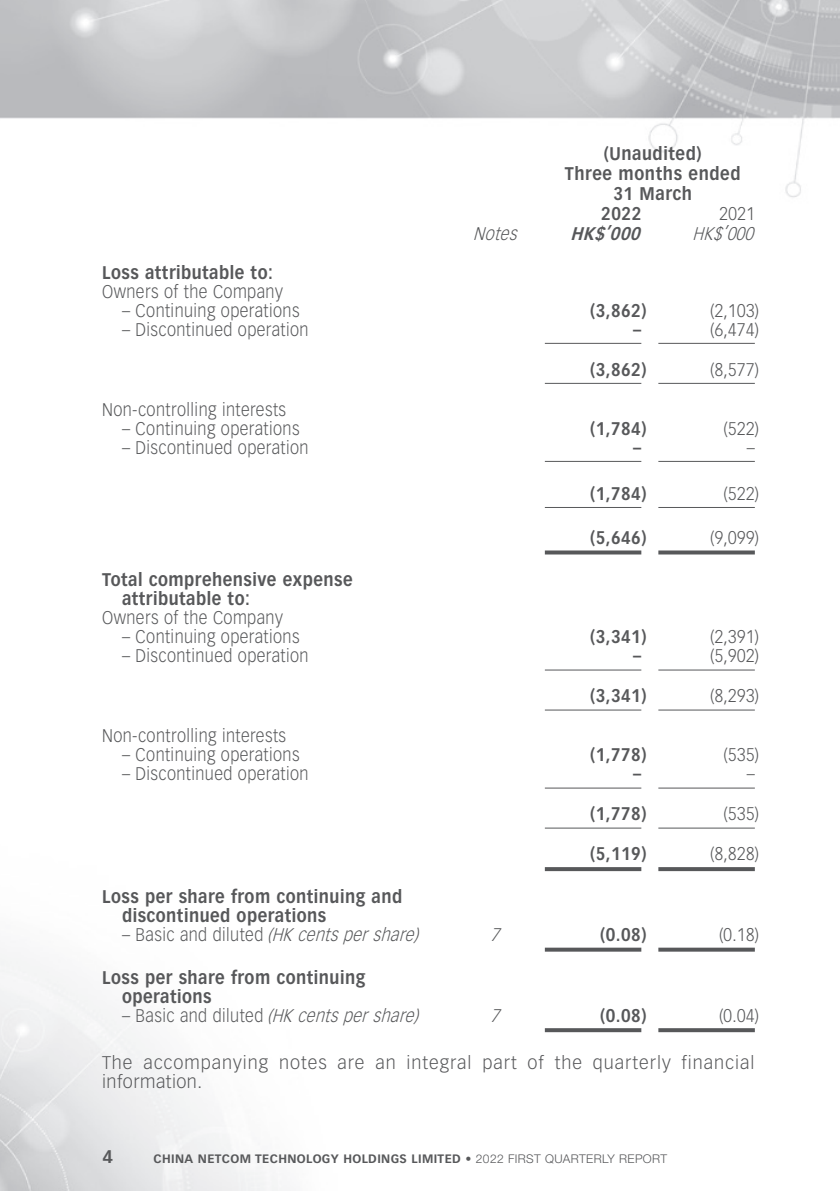
<style>
.page{position:relative;width:840px;height:1191px;background:#fff}
.page>*{position:absolute;margin:0;border:0;box-sizing:border-box;transform-origin:0 0}
.Notes{font:300 18px "Vectora LT Std";letter-spacing:.025em;color:#57585a;scale:.9 1}
.Notes-2{font:700 18px/19px "Vectora LT Std";letter-spacing:.03em;color:#57585a;scale:.9 1}
.Notes-3{font:italic 300 18px "Vectora LT Std";color:#57585a;scale:.9 1}
.Body_Text{font:300 18px/19px "Vectora LT Std";letter-spacing:.055em;color:#57585a}
.Notes-4{font:italic 700 18px "Vectora LT Std";color:#57585a;scale:.9 1}
.Notes-5{font:700 18px "Vectora LT Std";letter-spacing:.03em;color:#57585a}
.t1{font:700 12px "Vectora LT Std";letter-spacing:.03em;color:#57585a}
.s1{font-style:normal}
.s2{font-family:"Helvetica Neue LT Std";font-weight:300}
</style>
<div class="page">
<img style="left:0;top:0;width:839px;height:1191px">
<hr style="left:544px;top:343px;width:97px;height:1px;background:#57585a">
<hr style="left:658px;top:343px;width:96px;height:1px;background:#57585a">
<hr style="left:544px;top:383px;width:97px;height:1px;background:#57585a">
<hr style="left:658px;top:383px;width:96px;height:1px;background:#57585a">
<hr style="left:544px;top:461px;width:97px;height:1px;background:#57585a">
<hr style="left:658px;top:461px;width:96px;height:1px;background:#57585a">
<hr style="left:544px;top:507px;width:97px;height:1px;background:#57585a">
<hr style="left:658px;top:507px;width:96px;height:1px;background:#57585a">
<svg style="left:544px;top:550px;width:97px;height:4px"></svg>
<svg style="left:658px;top:550px;width:96px;height:4px"></svg>
<hr style="left:544px;top:669px;width:97px;height:1px;background:#57585a">
<hr style="left:658px;top:669px;width:96px;height:1px;background:#57585a">
<hr style="left:544px;top:709px;width:97px;height:1px;background:#57585a">
<hr style="left:658px;top:709px;width:96px;height:1px;background:#57585a">
<hr style="left:544px;top:787px;width:97px;height:1px;background:#57585a">
<hr style="left:658px;top:787px;width:96px;height:1px;background:#57585a">
<hr style="left:544px;top:827px;width:97px;height:1px;background:#57585a">
<hr style="left:658px;top:827px;width:96px;height:1px;background:#57585a">
<svg style="left:544px;top:867px;width:97px;height:4px"></svg>
<svg style="left:658px;top:867px;width:96px;height:4px"></svg>
<svg style="left:544px;top:947px;width:97px;height:4px"></svg>
<svg style="left:658px;top:947px;width:96px;height:4px"></svg>
<svg style="left:544px;top:1028px;width:97px;height:4px"></svg>
<svg style="left:658px;top:1028px;width:96px;height:4px"></svg>
<p class="Notes-2" style="left:603px;top:144px;width:110px">(Unaudited)</p>
<p class="Notes-2" style="left:564px;top:164px;width:197px">Three months ended</p>
<p class="Notes-2" style="left:613px;top:184px;width:89px">31 March</p>
<p class="Notes-2" style="left:601px;top:204px;width:46px">2022</p>
<p class="Notes" style="left:719px;top:203px;width:41px">2021</p>
<p class="Notes-3" style="left:473px;top:223px;width:56px">Notes</p>
<p class="Notes-4" style="left:570px;top:222px;width:85px">HK$’000</p>
<p class="Notes-3" style="left:692px;top:223px;width:75px">HK$’000</p>
<p class="Notes-2" style="left:102px;top:263px;width:191px">Loss attributable to:</p>
<p class="Notes" style="left:102px;top:281px;width:202px">Owners of the Company</p>
<p class="Notes" style="left:122px;top:300px;width:199px">– Continuing operations</p>
<p class="Notes-2" style="left:589px;top:301px;width:64px">(3,862)</p>
<p class="Notes" style="left:709px;top:300px;width:56px">(2,103)</p>
<p class="Notes" style="left:122px;top:319px;width:209px">– Discontinued operation</p>
<p class="Notes-2" style="left:633px;top:320px;width:10px">–</p>
<p class="Notes" style="left:709px;top:319px;width:56px">(6,474)</p>
<p class="Notes-2" style="left:589px;top:360px;width:64px">(3,862)</p>
<p class="Notes" style="left:709px;top:359px;width:56px">(8,577)</p>
<p class="Notes" style="left:102px;top:399px;width:206px">Non-controlling interests</p>
<p class="Notes" style="left:122px;top:418px;width:199px">– Continuing operations</p>
<p class="Notes-2" style="left:589px;top:419px;width:64px">(1,784)</p>
<p class="Notes" style="left:723px;top:418px;width:41px">(522)</p>
<p class="Notes" style="left:122px;top:437px;width:209px">– Discontinued operation</p>
<p class="Notes-2" style="left:633px;top:438px;width:10px">–</p>
<p class="Notes" style="left:746px;top:437px;width:10px">–</p>
<p class="Notes-2" style="left:589px;top:484px;width:64px">(1,784)</p>
<p class="Notes" style="left:723px;top:483px;width:41px">(522)</p>
<p class="Notes-2" style="left:589px;top:528px;width:64px">(5,646)</p>
<p class="Notes" style="left:709px;top:527px;width:56px">(9,099)</p>
<p class="Notes-2" style="left:122px;top:570px;width:258px;text-indent:-20px">Total comprehensive expense attributable to:</p>
<p class="Notes" style="left:102px;top:607px;width:202px">Owners of the Company</p>
<p class="Notes" style="left:122px;top:626px;width:199px">– Continuing operations</p>
<p class="Notes-2" style="left:589px;top:627px;width:64px">(3,341)</p>
<p class="Notes" style="left:709px;top:626px;width:56px">(2,391)</p>
<p class="Notes" style="left:122px;top:645px;width:209px">– Discontinued operation</p>
<p class="Notes-2" style="left:633px;top:646px;width:10px">–</p>
<p class="Notes" style="left:709px;top:645px;width:56px">(5,902)</p>
<p class="Notes-2" style="left:589px;top:686px;width:64px">(3,341)</p>
<p class="Notes" style="left:709px;top:685px;width:56px">(8,293)</p>
<p class="Notes" style="left:102px;top:725px;width:206px">Non-controlling interests</p>
<p class="Notes" style="left:122px;top:744px;width:199px">– Continuing operations</p>
<p class="Notes-2" style="left:589px;top:745px;width:64px">(1,778)</p>
<p class="Notes" style="left:723px;top:744px;width:41px">(535)</p>
<p class="Notes" style="left:122px;top:763px;width:209px">– Discontinued operation</p>
<p class="Notes-2" style="left:633px;top:764px;width:10px">–</p>
<p class="Notes" style="left:746px;top:763px;width:10px">–</p>
<p class="Notes-2" style="left:589px;top:804px;width:64px">(1,778)</p>
<p class="Notes" style="left:723px;top:803px;width:41px">(535)</p>
<p class="Notes-2" style="left:589px;top:844px;width:64px">(5,119)</p>
<p class="Notes" style="left:709px;top:843px;width:56px">(8,828)</p>
<p class="Notes-2" style="left:122px;top:887px;width:313px;text-indent:-20px">Loss per share from continuing and discontinued operations</p>
<p class="Notes-3" style="left:122px;top:924px;width:336px"><span class="s1">– B a s i c a n d d i l u t e d</span> (HKcentspershare)</p>
<p class="Notes-3" style="left:490px;top:924px;width:17px">7</p>
<p class="Notes-2" style="left:600px;top:925px;width:53px">(0.08)</p>
<p class="Notes" style="left:718px;top:924px;width:46px">(0.18)</p>
<p class="Notes-2" style="left:122px;top:967px;width:272px;text-indent:-20px">Loss per share from continuing operations</p>
<p class="Notes-3" style="left:122px;top:1004px;width:336px"><span class="s1">– B a s i c a n d d i l u t e d</span> (HKcentspershare)</p>
<p class="Notes-3" style="left:490px;top:1004px;width:17px">7</p>
<p class="Notes-2" style="left:600px;top:1005px;width:53px">(0.08)</p>
<p class="Notes" style="left:718px;top:1004px;width:46px">(0.04)</p>
<p class="Body_Text" style="left:102px;top:1053px;width:653px">The accompanying notes are an integral part of the quarterly financial information.</p>
<p class="Notes-5" style="left:102px;top:1145px;width:12px">4</p>
<p class="t1" style="left:153px;top:1151px;width:515px">CHINA NETCOM TECHNOLOGY HOLDINGS LIMITED • <span class="s2">2022 FIRST QUARTERLY REPORT</span></p>
</div>
